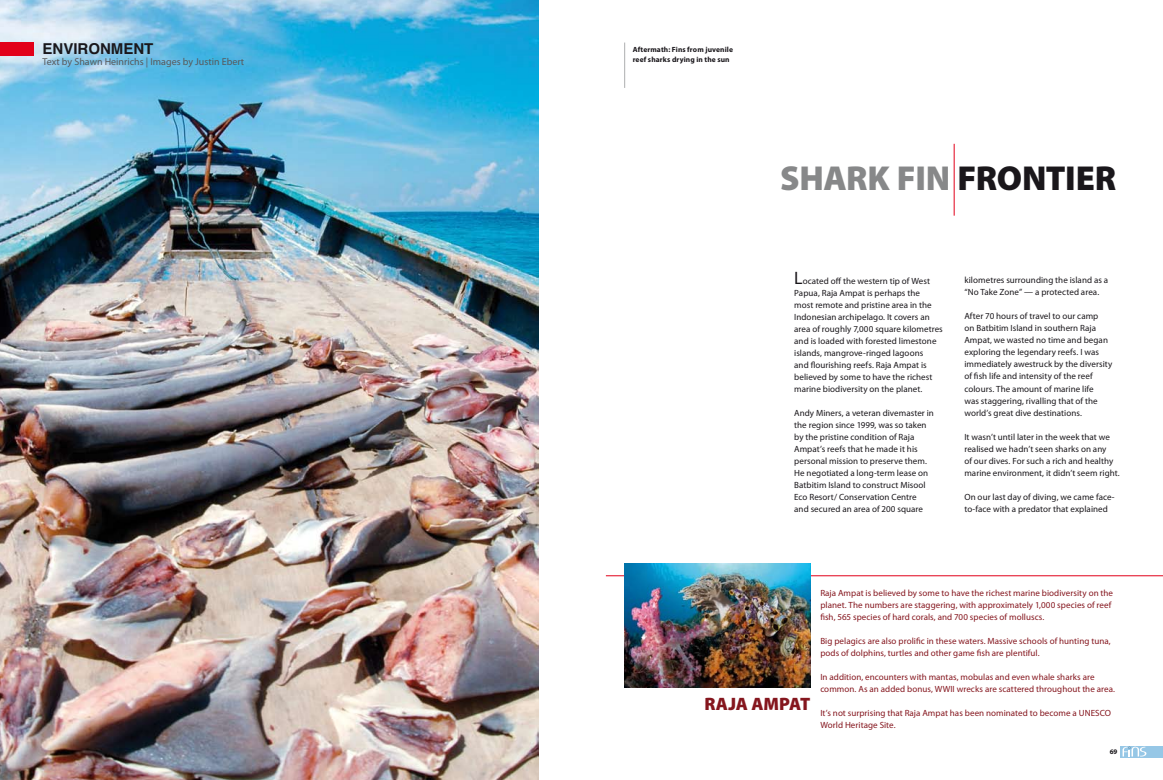
<style>
.page{position:relative;width:1163px;height:780px;background:#fff}
.page>*{position:absolute;margin:0;border:0;box-sizing:border-box;transform-origin:0 0}
.t1{font:900 34.7px "Myriad Pro";letter-spacing:-.005em;color:#878889}
.t2{font:900 18px "Myriad Pro";letter-spacing:-.005em;color:#85161e}
.t3{font:700 15px "Helvetica";color:#1a171b}
.t4{font:10px "Myriad Pro";color:#58585a}
.t5{font:9px/12px "Myriad Pro";letter-spacing:.005em;color:#1a171b}
.t6{font:9px/12px "Myriad Pro";letter-spacing:.005em;color:#85161e}
.t7{font:700 7.5px/10px "Myriad Pro";letter-spacing:.015em;color:#1a171b}
.t8{font:700 7px "Myriad Pro";color:#1a171b}
.s1{color:#1a171b}
.s2{font-size:18px}
</style>
<div class="page">
<hr style="left:605px;top:575px;width:557px;height:1px;background:#e2001a">
<img style="left:0;top:0;width:539px;height:780px">
<img style="left:624px;top:563px;width:186px;height:124px">
<div style="left:1120px;top:745px;width:42px;height:12px;background:#96c7e6"></div>
<svg style="left:1122px;top:746px;width:24px;height:10px"></svg>
<div style="left:0;top:43px;width:34px;height:13px;background:#e2001a"></div>
<hr style="left:953px;top:144px;width:1px;height:72px;background:#e2001a">
<hr style="left:624px;top:43px;width:1px;height:45px;background:#adaeb0">
<h3 class="t3" style="left:43px;top:35px;width:112px">ENVIRONMENT</h3>
<p class="t4" style="left:43px;top:56px;width:203px">Text by Shawn Heinrichs | Images by Justin Ebert</p>
<p class="t7" style="left:632px;top:45px;width:102px">Aftermath: Fins from juvenile reef sharks drying in the sun</p>
<h1 class="t1" style="left:780px;top:155px;width:338px">SHARK FIN <span class="s1">FRONTIER</span></h1>
<p class="t5" style="left:794px;top:274px;width:150px"><span class="s2">L</span>ocated off the western tip of West Papua, Raja Ampat is perhaps the<br>most remote and pristine area in the Indonesian archipelago. It covers an area of roughly 7,000 square kilometres and is loaded with forested limestone islands, mangrove-ringed lagoons<br>and flourishing reefs. Raja Ampat is believed by some to have the richest marine biodiversity on the planet.</p>
<p class="t5" style="left:794px;top:406px;width:141px">Andy Miners, a veteran divemaster in the region since 1999, was so taken by the pristine condition of Raja Ampat’s reefs that he made it his personal mission to preserve them.<br>He negotiated a long-term lease on Batbitim Island to construct Misool Eco Resort/ Conservation Centre<br>and secured an area of 200 square</p>
<p class="t5" style="left:964px;top:274px;width:145px">kilometres surrounding the island as a “No Take Zone” — a protected area.</p>
<p class="t5" style="left:964px;top:310px;width:149px">After 70 hours of travel to our camp<br>on Batbitim Island in southern Raja Ampat, we wasted no time and began exploring the legendary reefs. I was immediately awestruck by the diversity of fish life and intensity of the reef colours. The amount of marine life<br>was staggering, rivalling that of the world’s great dive destinations.</p>
<p class="t5" style="left:964px;top:430px;width:157px">It wasn’t until later in the week that we realised we hadn’t seen sharks on any<br>of our dives. For such a rich and healthy marine environment, it didn’t seem right.</p>
<p class="t5" style="left:964px;top:490px;width:152px">On our last day of diving, we came face&shy;to-face with a predator that explained</p>
<h2 class="t2" style="left:704px;top:692px;width:108px">RAJA AMPAT</h2>
<p class="t6" style="left:820px;top:587px;width:294px">Raja Ampat is believed by some to have the richest marine biodiversity on the planet. The numbers are staggering, with approximately 1,000 species of reef fish, 565 species of hard corals, and 700 species of molluscs.</p>
<p class="t6" style="left:820px;top:635px;width:292px">Big pelagics are also prolific in these waters. Massive schools of hunting tuna, pods of dolphins, turtles and other game fish are plentiful.</p>
<p class="t6" style="left:820px;top:671px;width:296px">In addition, encounters with mantas, mobulas and even whale sharks are common. As an added bonus, WWII wrecks are scattered throughout the area.</p>
<p class="t6" style="left:820px;top:707px;width:292px">It’s not surprising that Raja Ampat has been nominated to become a UNESCO<br>World Heritage Site.</p>
<p class="t8" style="left:1109px;top:747px;width:9px">69</p>
</div>
